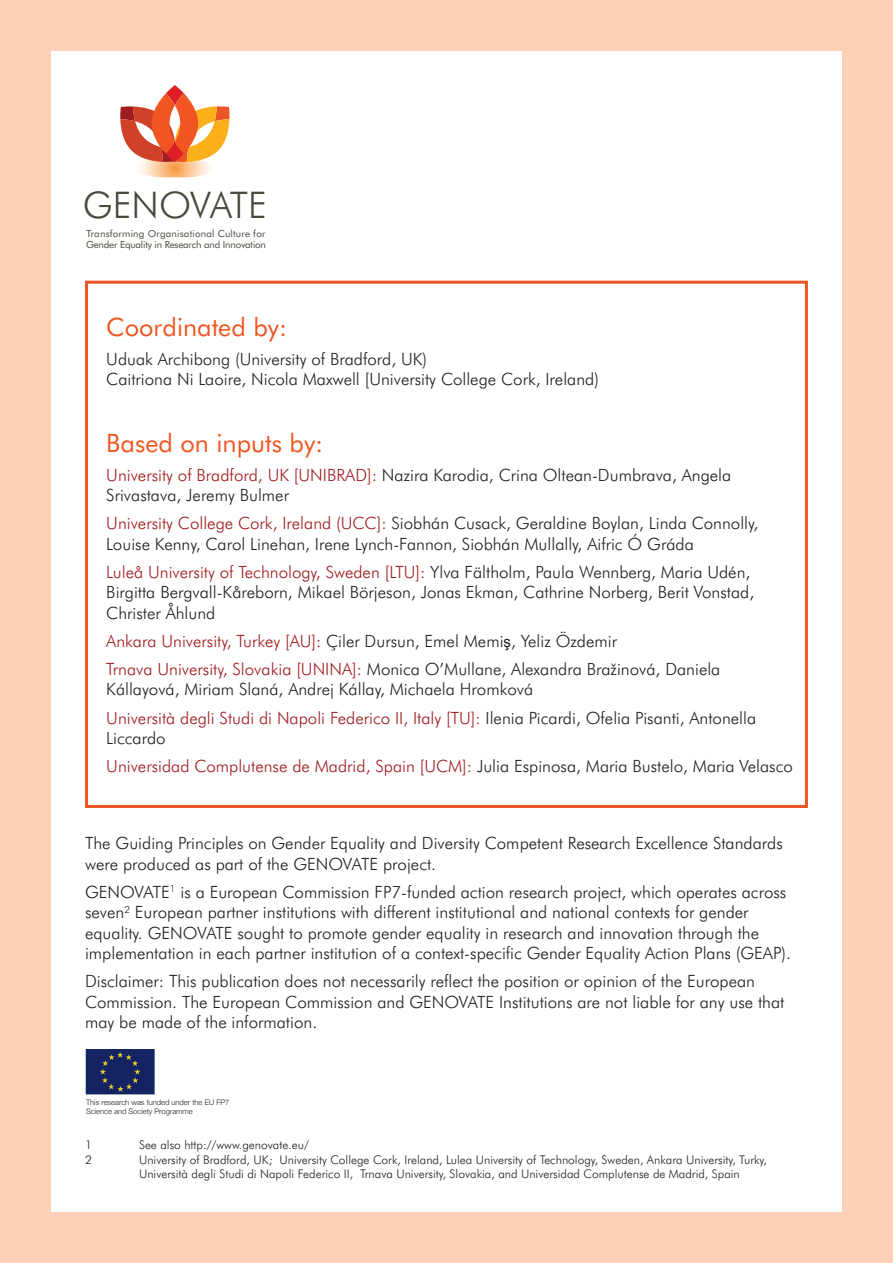
<style>
.page{position:relative;width:893px;height:1263px;background:#fcd1b8}
.page>*{position:absolute;margin:0;border:0;box-sizing:border-box;transform-origin:0 0}
.t1{font:300 36.75px "Futura BT";color:#4c473f}
.t2{font:25.35px "Futura BT";color:#f15622}
.body{font:300 16.95px/20.2px "Futura BT";color:#231f20}
.body-2{font:300 16.95px/20.2px "Futura BT";color:#9f1c1f}
._2{font:300 16.95px/20.2px "Futura BT";color:#231f20}
.body-3{font:300 12px/14.4px "Futura BT";color:#231f20}
.t3{font:9.75px/11.7px "Futura BT";letter-spacing:-.02em;color:#4c473f}
.t4{font:300 7.5px/9px "Helvetica Neue";color:#231f20}
.s1{color:#9f1c1f}
.s2{font-family:"Arial";font-weight:400;font-size:15px}
.s3{color:#231f20}
</style>
<div class="page">
<div style="left:51px;top:51px;width:791px;height:1161px;background:#fff"></div>
<svg style="left:120px;top:85px;width:110px;height:92px"></svg>
<div style="left:85px;top:281px;width:723px;height:527px;border:3px solid #e95524"></div>
<img style="left:85px;top:1049px;width:70px;height:46px">
<p class="t1" style="left:83px;top:183px;width:186px">GENOVATE</p>
<p class="t3" style="left:86px;top:227px;width:181px">Transforming Organisational Culture for<br>Gender Equality in Research and Innovation</p>
<p class="t2" style="left:106px;top:312px;width:182px">Coordinated by:</p>
<p class="body" style="left:106px;top:349px;width:494px">Uduak Archibong (University of Bradford, UK)<br>Caitriona Ni Laoire, Nicola Maxwell [University College Cork, Ireland)</p>
<p class="t2" style="left:106px;top:427px;width:218px">Based on inputs by:</p>
<p class="_2" style="left:106px;top:464px;width:626px"><span class="s1">University of Bradford, UK [UNIBRAD]:</span> Nazira Karodia, Crina Oltean-Dumbrava, Angela<br>Srivastava, Jeremy Bulmer</p>
<p class="body" style="left:106px;top:513px;width:654px"><span class="s1">University College Cork, Ireland (UCC]:</span> Siobhán Cusack, Geraldine Boylan, Linda Connolly,<br>Louise Kenny, Carol Linehan, Irene Lynch-Fannon, Siobhán Mullally, Aifric Ó Gráda</p>
<p class="body" style="left:106px;top:562px;width:649px"><span class="s1">Luleå University of Technology, Sweden [LTU]:</span> Ylva Fältholm, Paula Wennberg, Maria Udén,<br>Birgitta Bergvall-Kåreborn, Mikael Börjeson, Jonas Ekman, Cathrine Norberg, Berit Vonstad,<br>Christer Åhlund</p>
<p class="body" style="left:106px;top:630px;width:512px"><span class="s1">Ankara University, Turkey [AU]:</span> Çiler Dursun, Emel Memi<span class="s2">ş</span>, Yeliz Özdemir</p>
<p class="body" style="left:106px;top:659px;width:616px"><span class="s1">Trnava University, Slovakia [UNINA]:</span> Monica O’Mullane, Alexandra Bražinová, Daniela<br>Kállayová, Miriam Slaná, Andrej Kállay, Michaela Hromková</p>
<p class="body-2" style="left:106px;top:707px;width:651px">Università degli Studi di Napoli Federico II, Italy [TU]: <span class="s3">Ilenia Picardi, Ofelia Pisanti, Antonella<br>Liccardo</span></p>
<p class="body-2" style="left:106px;top:756px;width:688px">Universidad Complutense de Madrid, Spain [UCM]: <span class="s3">Julia Espinosa, Maria Bustelo, Maria Velasco</span></p>
<p class="body" style="left:85px;top:833px;width:699px">The Guiding Principles on Gender Equality and Diversity Competent Research Excellence Standards were produced as part of the GENOVATE project.</p>
<p class="body" style="left:85px;top:882px;width:707px">GENOVATE<sup>1</sup> is a European Commission FP7-funded action research project, which operates across seven<sup>2</sup> European partner institutions with different institutional and national contexts for gender equality. GENOVATE sought to promote gender equality in research and innovation through the implementation in each partner institution of a context-specific Gender Equality Action Plans (GEAP).</p>
<p class="body" style="left:85px;top:971px;width:701px">Disclaimer: This publication does not necessarily reflect the position or opinion of the European<br>Commission. The European Commission and GENOVATE Institutions are not liable for any use that may be made of the information.</p>
<p class="t4" style="left:86px;top:1097px;width:145px">This research was funded under the EU FP7<br>Science and Society Programme</p>
<p class="body-3" style="left:85px;top:1137px;width:8px">1</p>
<p class="body-3" style="left:139px;top:1137px;width:171px">See also http://www.genovate.eu/</p>
<p class="body-3" style="left:85px;top:1152px;width:8px">2</p>
<p class="body-3" style="left:139px;top:1152px;width:629px">University of Bradford, UK; University College Cork, Ireland, Lulea University of Technology, Sweden, Ankara University, Turky,<br>Università degli Studi di Napoli Federico II, Trnava University, Slovakia, and Universidad Complutense de Madrid, Spain</p>
</div>
